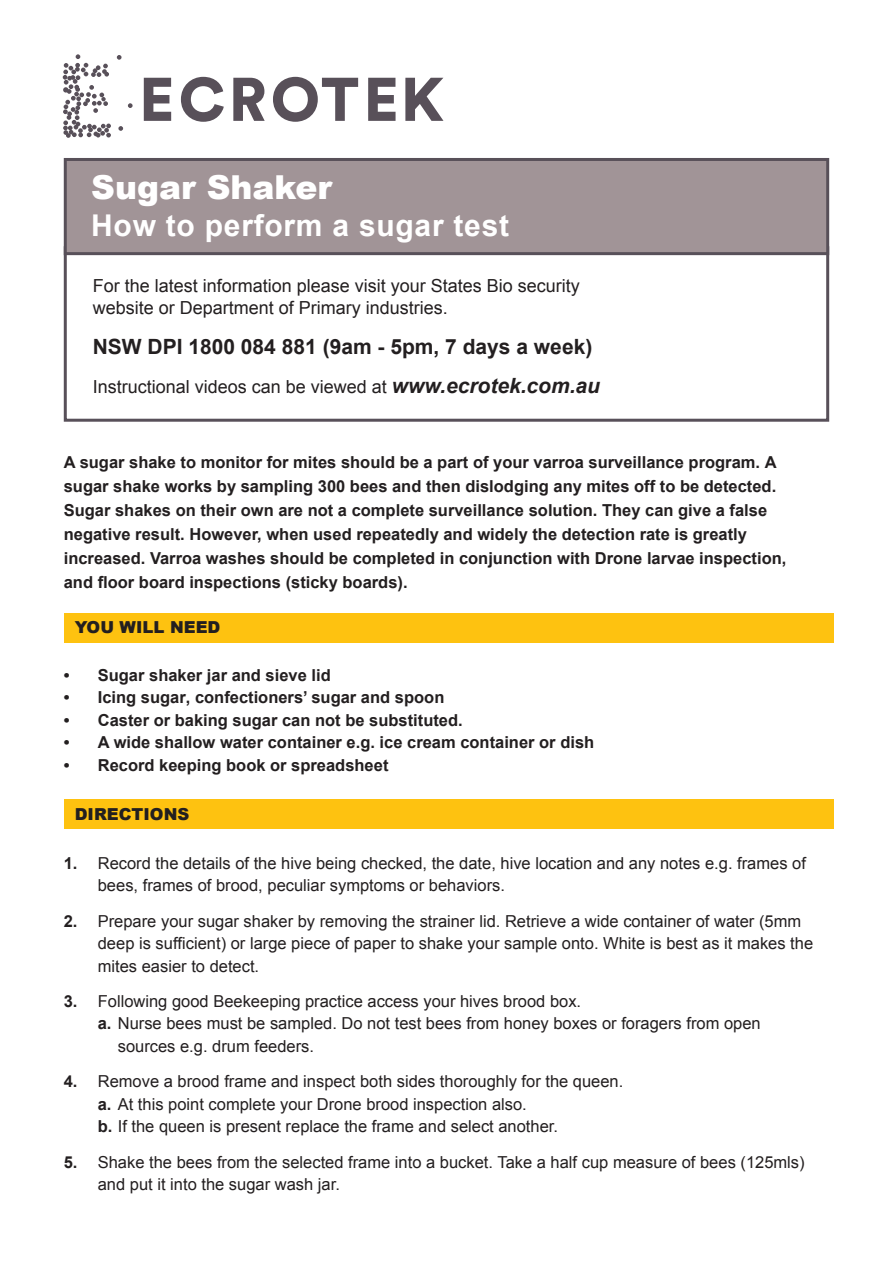
<style>
.page{position:relative;width:893px;height:1263px;background:#fff}
.page>*{position:absolute;margin:0;border:0;box-sizing:border-box;transform-origin:0 0}
.t1{font:900 33px "Arial";color:#fff}
.t2{font:700 30px "Arial";letter-spacing:.025em;color:#fff}
.t3{font:700 21px "Arial";color:#231f20}
.t4{font:18px/22.5px "Arial";color:#231f20}
.t5{font:16.5px/22.5px "Arial";color:#231f20}
.t6{font:700 16.5px/24px "Arial";color:#231f20}
.t7{font:900 16.5px "Arial";color:#231f20}
.s1{font-weight:700;font-style:italic;font-size:21px}
.s2{font-weight:700}
</style>
<div class="page">
<div style="left:64px;top:246px;width:765px;height:176px;border:3px solid #585059"></div>
<div style="left:64px;top:158px;width:765px;height:97px;background:#a19497;border:3px solid #585059"></div>
<svg style="left:117px;top:55px;width:5px;height:5px"></svg>
<svg style="left:128px;top:103px;width:5px;height:5px"></svg>
<svg style="left:63px;top:54px;width:48px;height:84px"></svg>
<svg style="left:118px;top:126px;width:5px;height:5px"></svg>
<svg style="left:144px;top:77px;width:299px;height:45px"></svg>
<div style="left:64px;top:613px;width:770px;height:29px;background:#fec210"></div>
<div style="left:64px;top:800px;width:770px;height:29px;background:#fec210"></div>
<h1 class="t1" style="left:91px;top:163px;width:242px">Sugar Shaker</h1>
<h2 class="t2" style="left:91px;top:206px;width:419px">How to perform a sugar test</h2>
<p class="t4" style="left:93px;top:274px;width:489px">For the latest information please visit your States Bio security website or Department of Primary industries.</p>
<p class="t3" style="left:93px;top:333px;width:501px">NSW DPI 1800 084 881 (9am - 5pm, 7 days a week)</p>
<p class="t4" style="left:93px;top:376px;width:509px">Instructional videos can be viewed at <span class="s1">www.ecrotek.com.au</span></p>
<p class="t6" style="left:64px;top:451px;width:724px">A sugar shake to monitor for mites should be a part of your varroa surveillance program. A sugar shake works by sampling 300 bees and then dislodging any mites off to be detected.<br>Sugar shakes on their own are not a complete surveillance solution. They can give a false negative result. However, when used repeatedly and widely the detection rate is greatly increased. Varroa washes should be completed in conjunction with Drone larvae inspection, and floor board inspections (sticky boards).</p>
<p class="t7" style="left:75px;top:615px;width:147px">YOU WILL NEED</p>
<p class="t6" style="left:64px;top:663px;width:268px">• Sugar shaker jar and sieve lid</p>
<p class="t6" style="left:64px;top:686px;width:382px">• Icing sugar, confectioners’ sugar and spoon</p>
<p class="t6" style="left:64px;top:708px;width:400px">• Caster or baking sugar can not be substituted.</p>
<p class="t6" style="left:64px;top:731px;width:532px">• A wide shallow water container e.g. ice cream container or dish</p>
<p class="t6" style="left:64px;top:753px;width:326px">• Record keeping book or spreadsheet</p>
<p class="t7" style="left:75px;top:802px;width:116px">DIRECTIONS</p>
<p class="t5" style="left:98px;top:852px;width:710px;text-indent:-34px"><span class="s2">1.</span> Record the details of the hive being checked, the date, hive location and any notes e.g. frames of bees, frames of brood, peculiar symptoms or behaviors.</p>
<p class="t5" style="left:98px;top:910px;width:717px;text-indent:-34px"><span class="s2">2.</span> Prepare your sugar shaker by removing the strainer lid. Retrieve a wide container of water (5mm deep is sufficient) or large piece of paper to shake your sample onto. White is best as it makes the mites easier to detect.</p>
<p class="t5" style="left:64px;top:990px;width:519px"><span class="s2">3.</span> Following good Beekeeping practice access your hives brood box.</p>
<p class="t5" style="left:98px;top:1012px;width:664px"><span class="s2">a.</span> Nurse bees must be sampled. Do not test bees from honey boxes or foragers from open</p>
<p class="t5" style="left:118px;top:1035px;width:198px">sources e.g. drum feeders.</p>
<p class="t5" style="left:98px;top:1070px;width:527px;text-indent:-34px"><span class="s2">4.</span> Remove a brood frame and inspect both sides thoroughly for the queen. <span class="s2">a.</span> At this point complete your Drone brood inspection also.<br><span class="s2">b.</span> If the queen is present replace the frame and select another.</p>
<p class="t5" style="left:98px;top:1151px;width:708px;text-indent:-34px"><span class="s2">5.</span> Shake the bees from the selected frame into a bucket. Take a half cup measure of bees (125mls) and put it into the sugar wash jar.</p>
</div>
